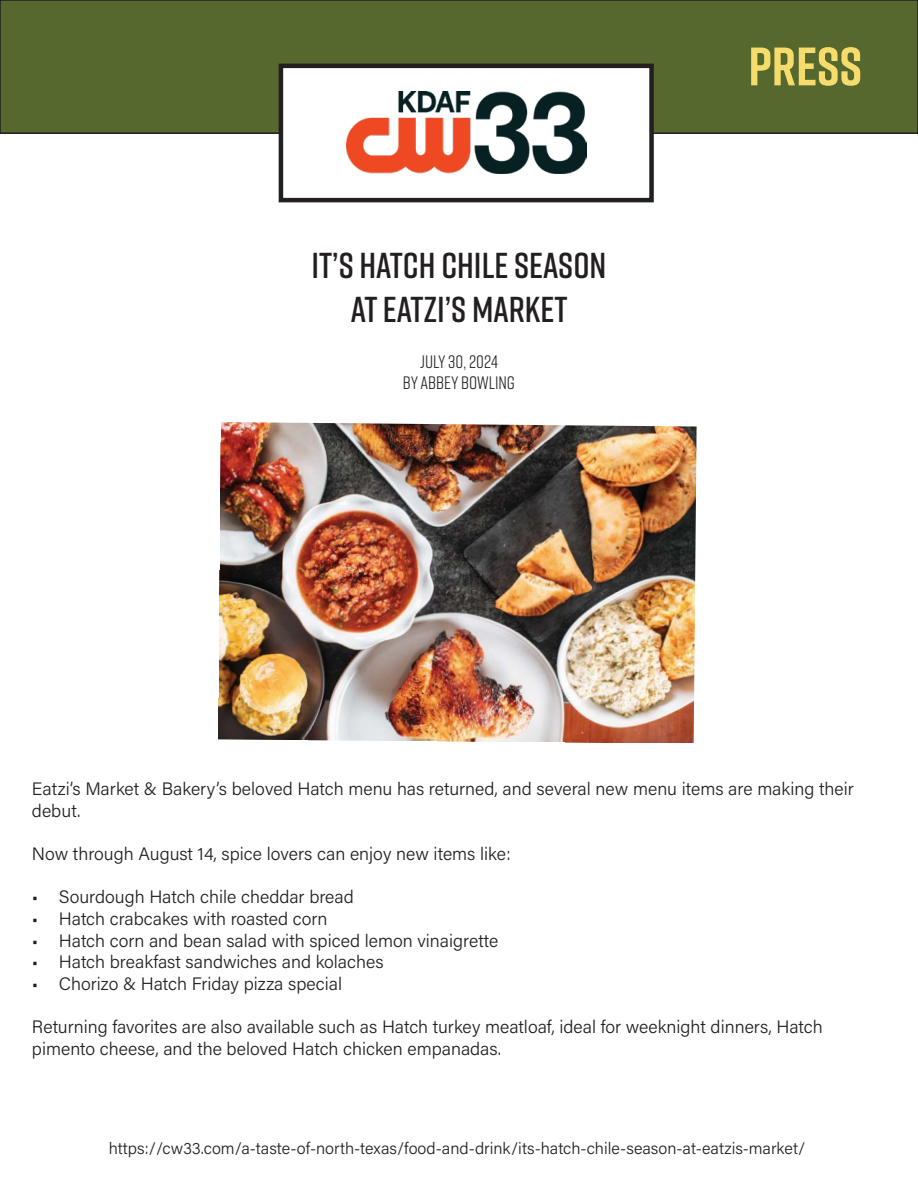
<style>
.page{position:relative;width:918px;height:1188px;background:#fff}
.page>*{position:absolute;margin:0;border:0;box-sizing:border-box;transform-origin:0 0}
.t1{font:700 54px "Rift";color:#f5dc6c}
.t2{font:600 36px/43.2px "Rift";color:#231f20;text-align:center}
.t3{font:300 18px/21.6px "Acumin Pro";color:#231f20}
.t4{font:18px/21.6px "Rift";color:#231f20;text-align:center}
.t5{font:300 16.5px "Acumin Pro";color:#231f20}
</style>
<div class="page">
<div style="left:0;top:0;width:918px;height:133px;background:#57682e"></div>
<div style="left:0;top:0;width:918px;height:134px;border:2px solid #231f20"></div>
<div style="left:279px;top:64px;width:375px;height:138px;background:#fff;border:4px solid #231f20"></div>
<img style="left:347px;top:91px;width:240px;height:82px">
<img style="left:218px;top:422px;width:479px;height:321px">
<h2 class="t2" style="left:311px;top:243px;width:297px">IT’S HATCH CHILE SEASON<br>AT EATZI’S MARKET</h2>
<p class="t4" style="left:403px;top:350px;width:114px">JULY 30, 2024<br>BY ABBEY BOWLING</p>
<h1 class="t1" style="left:748px;top:28px;width:115px">PRESS</h1>
<p class="t3" style="left:32px;top:778px;width:823px">Eatzi’s Market &amp; Bakery’s beloved Hatch menu has returned, and several new menu items are making their debut.</p>
<p class="t3" style="left:32px;top:842px;width:480px">Now through August 14, spice lovers can enjoy new items like:</p>
<p class="t3" style="left:32px;top:886px;width:323px">• Sourdough Hatch chile cheddar bread</p>
<p class="t3" style="left:32px;top:907px;width:297px">• Hatch crabcakes with roasted corn</p>
<p class="t3" style="left:32px;top:929px;width:468px">• Hatch corn and bean salad with spiced lemon vinaigrette</p>
<p class="t3" style="left:32px;top:950px;width:353px">• Hatch breakfast sandwiches and kolaches</p>
<p class="t3" style="left:32px;top:972px;width:312px">• Chorizo &amp; Hatch Friday pizza special</p>
<p class="t3" style="left:32px;top:1015px;width:792px">Returning favorites are also available such as Hatch turkey meatloaf, ideal for weeknight dinners, Hatch pimento cheese, and the beloved Hatch chicken empanadas.</p>
<p class="t5" style="left:109px;top:1137px;width:698px">https://cw33.com/a-taste-of-north-texas/food-and-drink/its-hatch-chile-season-at-eatzis-market/</p>
</div>
